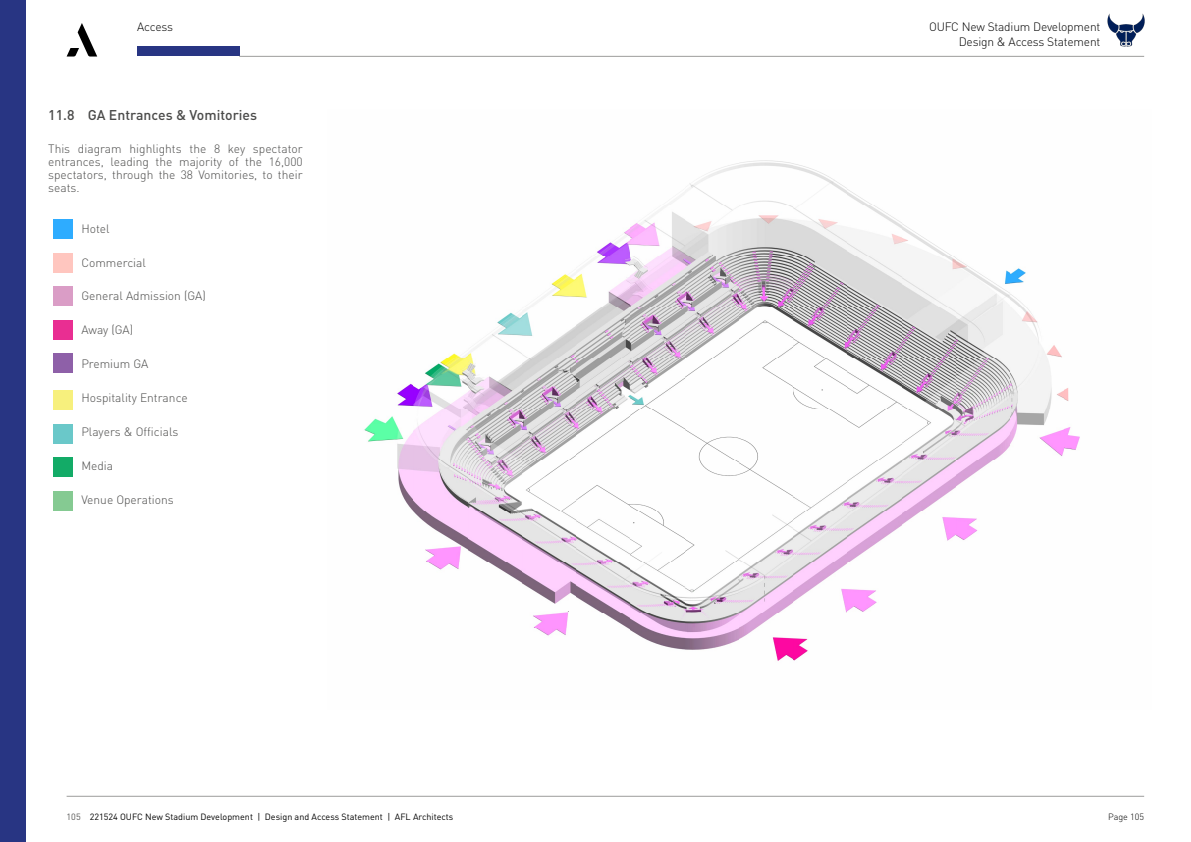
<style>
.page{position:relative;width:1191px;height:842px;background:#fff}
.page>*{position:absolute;margin:0;border:0;box-sizing:border-box;transform-origin:0 0}
.t1{font:500 14px "DINOT";color:#4a4a49}
.t2{font:300 12px/13px "DINOT";color:#4a4a49;text-align:justify}
.t3{font:300 12px/14.4px "DIN Pro";letter-spacing:-.015em;color:#000;text-align:right}
.t4{font:9px "DINOT";color:#000}
.t5{font:300 9px "DINOT";color:#000}
.s1{color:#575756}
</style>
<div class="page">
<div style="left:0;top:0;width:26px;height:842px;background:#283583"></div>
<hr style="left:67px;top:796px;width:1077px;height:1px;background:#9d9d9c">
<div style="left:137px;top:46px;width:102px;height:10px;background:#283583"></div>
<svg style="left:67px;top:23px;width:30px;height:34px"></svg>
<hr style="left:239px;top:56px;width:905px;height:1px;background:#9d9d9c">
<img style="left:1107px;top:14px;width:37px;height:33px">
<img style="left:364px;top:160px;width:716px;height:501px">
<img style="left:531px;top:611px;width:37px;height:26px">
<div style="left:53px;top:390px;width:19px;height:19px;background:#f7f07d"></div>
<div style="left:53px;top:287px;width:19px;height:19px;background:#da9dc6"></div>
<div style="left:53px;top:320px;width:19px;height:19px;background:#e92e92"></div>
<div style="left:53px;top:253px;width:19px;height:19px;background:#ffc6bf"></div>
<div style="left:53px;top:424px;width:19px;height:19px;background:#6ac8c9"></div>
<div style="left:53px;top:353px;width:19px;height:20px;background:#8e60a8"></div>
<div style="left:53px;top:458px;width:19px;height:19px;background:#13ab67"></div>
<div style="left:53px;top:491px;width:19px;height:20px;background:#85ca92"></div>
<img style="left:53px;top:220px;width:19px;height:19px">
<p class="t3" style="left:137px;top:18px;width:37px">Access</p>
<p class="t3" style="left:929px;top:19px;width:173px">OUFC New Stadium Development<br>Design &amp; Access Statement</p>
<p class="t1" style="left:48px;top:106px;width:210px">11.8 GA Entrances &amp; Vomitories</p>
<p class="t2" style="left:48px;top:142px;width:256px">This diagram highlights the 8 key spectator entrances, leading the majority of the 16,000 spectators, through the 38 Vomitories, to their seats.</p>
<p class="t2" style="left:81px;top:222px;width:30px">Hotel</p>
<p class="t2" style="left:81px;top:256px;width:66px">Commercial</p>
<p class="t2" style="left:81px;top:290px;width:126px">General Admission (GA)</p>
<p class="t2" style="left:81px;top:323px;width:53px">Away (GA)</p>
<p class="t2" style="left:81px;top:357px;width:69px">Premium GA</p>
<p class="t2" style="left:81px;top:391px;width:108px">Hospitality Entrance</p>
<p class="t2" style="left:81px;top:425px;width:98px">Players &amp; Officials</p>
<p class="t2" style="left:81px;top:459px;width:33px">Media</p>
<p class="t2" style="left:81px;top:493px;width:94px">Venue Operations</p>
<p class="t4" style="left:67px;top:811px;width:388px"><span class="s1">105</span> 221524 OUFC New Stadium Development | Design and Access Statement | AFL Architects</p>
<p class="t5" style="left:1108px;top:811px;width:38px">Page 105</p>
</div>
